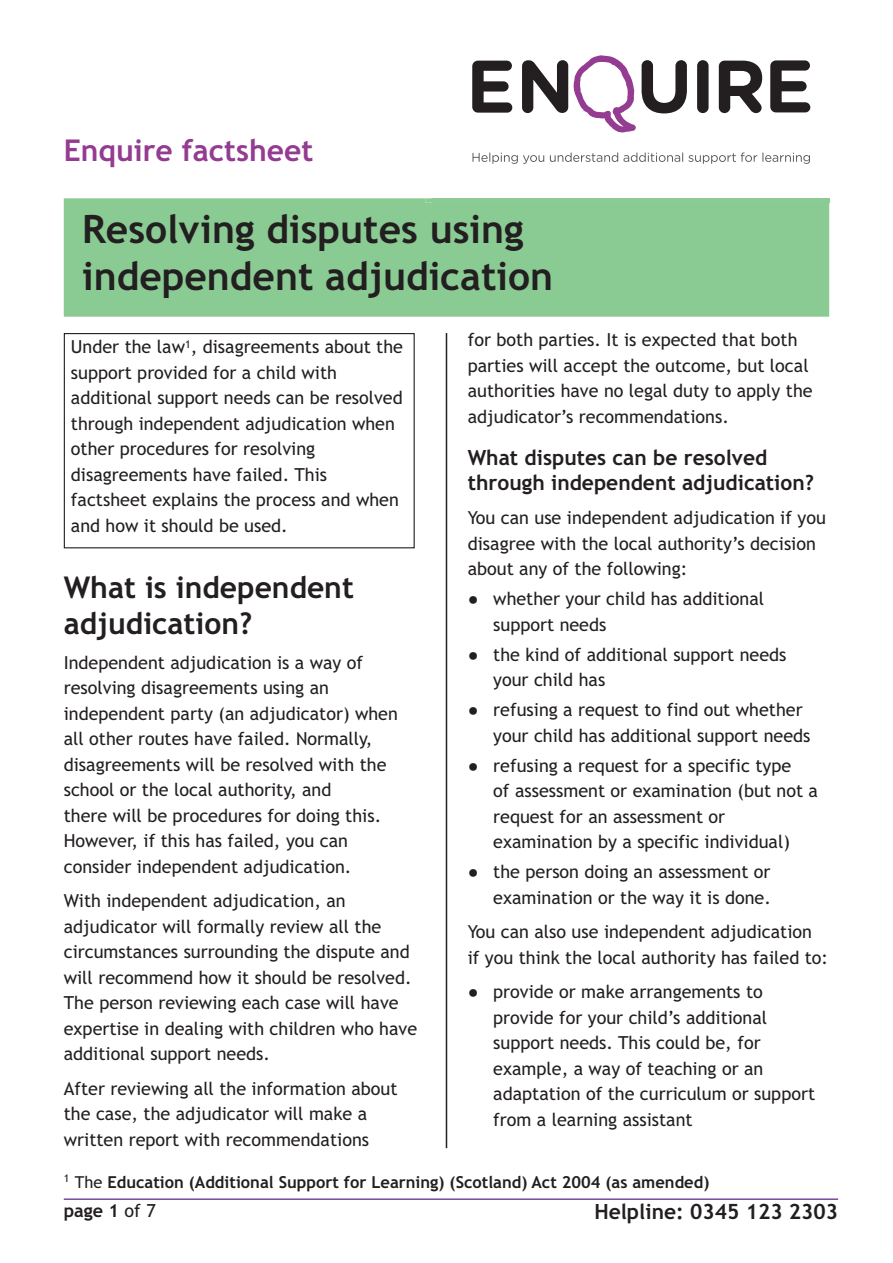
<style>
.page{position:relative;width:893px;height:1263px;background:#fff}
.page>*{position:absolute;margin:0;border:0;box-sizing:border-box;transform-origin:0 0}
.t1{font:700 39px/46.8px "Trebuchet MS";color:#231f20}
.t2{font:700 30px/36px "Trebuchet MS";color:#231f20}
.t3{font:700 30px "Trebuchet MS";color:#943b92}
.t4{font:700 21px/25.2px "Trebuchet MS";color:#231f20}
.t5{font:18px/25.5px "Trebuchet MS";color:#231f20}
.t6{font:700 18px "Trebuchet MS";color:#231f20}
.t7{font:700 16.5px "Trebuchet MS";color:#231f20}
.s1{font-weight:400}
</style>
<div class="page">
<svg style="left:472px;top:61px;width:40px;height:52px"></svg>
<svg style="left:719px;top:61px;width:43px;height:52px"></svg>
<div style="left:697px;top:60px;width:12px;height:53px;background:#231f20;border-radius:6px"></div>
<svg style="left:522px;top:55px;width:165px;height:78px"></svg>
<svg style="left:770px;top:60px;width:40px;height:52px"></svg>
<svg style="left:472px;top:152px;width:72px;height:12px"></svg>
<svg style="left:550px;top:152px;width:260px;height:12px"></svg>
<div style="left:64px;top:198px;width:765px;height:119px;background:#8acb94"></div>
<div style="left:432px;top:198px;width:397px;height:5px;background:#8bcb94"></div>
<hr style="left:446px;top:333px;width:1px;height:815px;background:#231f20">
<hr style="left:64px;top:1198px;width:774px;height:2px;background:#764b9e">
<div style="left:64px;top:333px;width:351px;height:215px;border:1px solid #231f20"></div>
<h2 class="t3" style="left:64px;top:133px;width:251px">Enquire factsheet</h2>
<h1 class="t1" style="left:82px;top:206px;width:473px">Resolving disputes using independent adjudication</h1>
<p class="t5" style="left:71px;top:334px;width:334px">Under the law<sup>1</sup>, disagreements about the support provided for a child with additional support needs can be resolved through independent adjudication when other procedures for resolving disagreements have failed. This factsheet explains the process and when and how it should be used.</p>
<h2 class="t2" style="left:64px;top:570px;width:292px">What is independent adjudication?</h2>
<p class="t5" style="left:64px;top:650px;width:336px">Independent adjudication is a way of resolving disagreements using an independent party (an adjudicator) when all other routes have failed. Normally, disagreements will be resolved with the school or the local authority, and<br>there will be procedures for doing this.<br>However, if this has failed, you can consider independent adjudication.</p>
<p class="t5" style="left:64px;top:888px;width:355px">With independent adjudication, an adjudicator will formally review all the circumstances surrounding the dispute and will recommend how it should be resolved.<br>The person reviewing each case will have expertise in dealing with children who have additional support needs.</p>
<p class="t5" style="left:64px;top:1076px;width:335px">After reviewing all the information about the case, the adjudicator will make a written report with recommendations</p>
<p class="t5" style="left:468px;top:327px;width:346px">for both parties. It is expected that both parties will accept the outcome, but local authorities have no legal duty to apply the adjudicator’s recommendations.</p>
<p class="t4" style="left:468px;top:445px;width:348px">What disputes can be resolved through independent adjudication?</p>
<p class="t5" style="left:468px;top:505px;width:360px">You can use independent adjudication if you disagree with the local authority’s decision about any of the following:</p>
<p class="t5" style="left:493px;top:586px;width:272px;text-indent:-26px">● whether your child has additional support needs</p>
<p class="t5" style="left:493px;top:642px;width:295px;text-indent:-26px">● the kind of additional support needs your child has</p>
<p class="t5" style="left:493px;top:697px;width:319px;text-indent:-26px">● refusing a request to find out whether your child has additional support needs</p>
<p class="t5" style="left:493px;top:753px;width:326px;text-indent:-26px">● refusing a request for a specific type<br>of assessment or examination (but not a request for an assessment or examination by a specific individual)</p>
<p class="t5" style="left:468px;top:859px;width:305px;text-align:right">● the person doing an assessment or examination or the way it is done.</p>
<p class="t5" style="left:468px;top:919px;width:362px">You can also use independent adjudication if you think the local authority has failed to:</p>
<p class="t5" style="left:493px;top:979px;width:323px;text-indent:-26px">● provide or make arrangements to provide for your child’s additional support needs. This could be, for example, a way of teaching or an adaptation of the curriculum or support from a learning assistant</p>
<p class="t7" style="left:64px;top:1173px;width:647px"><sup>1</sup> <span class="s1">The</span> Education (Additional Support for Learning) (Scotland) Act 2004 (as amended)</p>
<p class="t6" style="left:64px;top:1200px;width:94px">page 1 <span class="s1">of 7</span></p>
<p class="t4" style="left:594px;top:1199px;width:245px">Helpline: 0345 123 2303</p>
</div>
